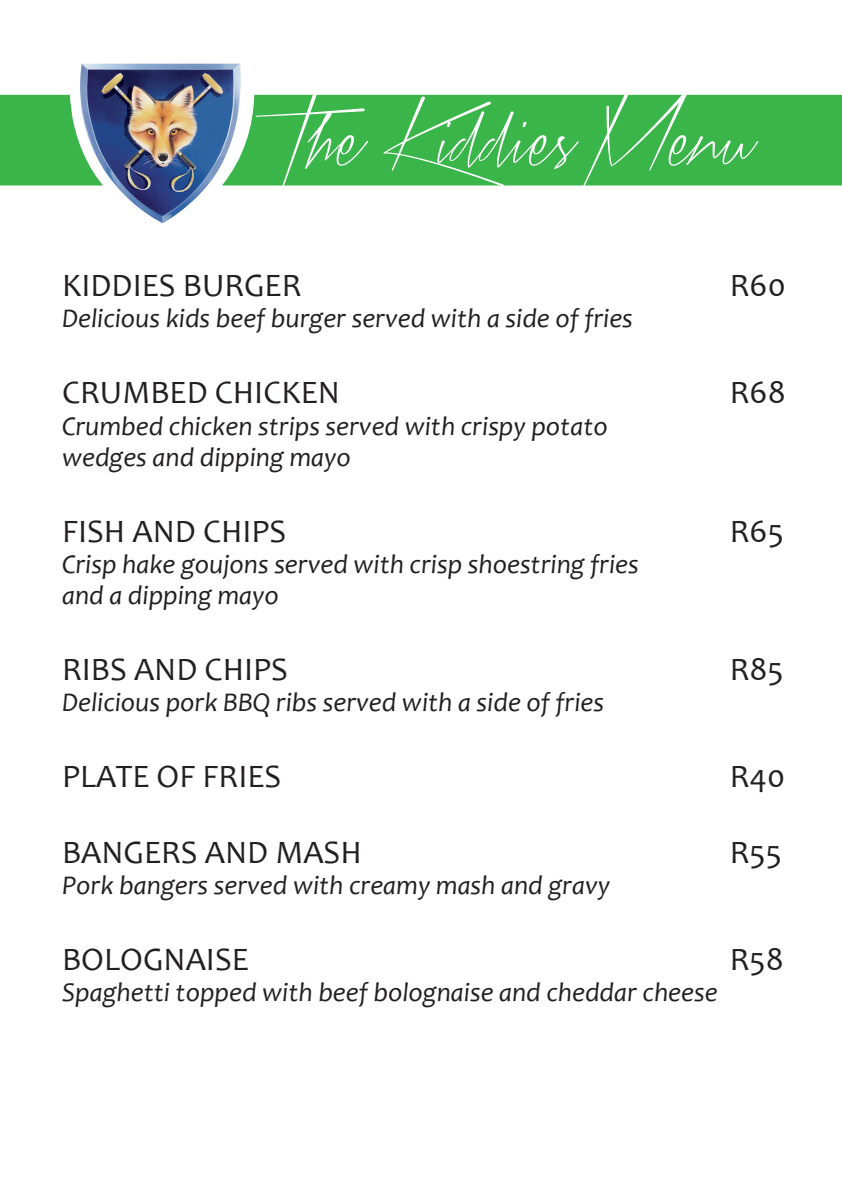
<style>
.page{position:relative;width:842px;height:1191px;background:#fff}
.page>*{position:absolute;margin:0;border:0;box-sizing:border-box;transform-origin:0 0}
.t1{font:58px "Xtreem Thin Demo";color:#fff;scale:1.31 1}
.t2{font:32.8px "Candara";color:#231f20}
.t3{font:italic 27.2px/31.4px "Candara";color:#231f20}
</style>
<div class="page">
<div style="left:0;top:95px;width:76px;height:90px;background:#3ab54a"></div>
<div style="left:243px;top:95px;width:599px;height:90px;background:#3ab54a"></div>
<img style="left:76px;top:63px;width:167px;height:160px">
<svg style="left:256px;top:94px;width:109px;height:92px;background:#45b954"></svg>
<h1 class="t1" style="left:308px;top:108px;width:344px">he KiddiesMenu</h1>
<p class="t2" style="left:62px;top:266px;width:241px">KIDDIES BURGER</p>
<p class="t2" style="left:730px;top:266px;width:57px">R60</p>
<p class="t3" style="left:62px;top:303px;width:572px">Delicious kids beef burger served with a side of fries</p>
<p class="t2" style="left:62px;top:373px;width:279px">CRUMBED CHICKEN</p>
<p class="t2" style="left:730px;top:373px;width:58px">R68</p>
<p class="t3" style="left:62px;top:410px;width:547px">Crumbed chicken strips served with crispy potato wedges and dipping mayo</p>
<p class="t2" style="left:62px;top:511px;width:226px">FISH AND CHIPS</p>
<p class="t2" style="left:730px;top:511px;width:56px">R65</p>
<p class="t3" style="left:62px;top:548px;width:578px">Crisp hake goujons served with crisp shoestring fries and a dipping mayo</p>
<p class="t2" style="left:62px;top:649px;width:227px">RIBS AND CHIPS</p>
<p class="t2" style="left:730px;top:649px;width:56px">R85</p>
<p class="t3" style="left:62px;top:687px;width:543px">Delicious pork BBQ ribs served with a side of fries</p>
<p class="t2" style="left:62px;top:756px;width:221px">PLATE OF FRIES</p>
<p class="t2" style="left:730px;top:756px;width:57px">R40</p>
<p class="t2" style="left:62px;top:832px;width:301px">BANGERS AND MASH</p>
<p class="t2" style="left:730px;top:832px;width:54px">R55</p>
<p class="t3" style="left:62px;top:869px;width:549px">Pork bangers served with creamy mash and gravy</p>
<p class="t2" style="left:62px;top:939px;width:188px">BOLOGNAISE</p>
<p class="t2" style="left:730px;top:939px;width:56px">R58</p>
<p class="t3" style="left:62px;top:976px;width:657px">Spaghetti topped with beef bolognaise and cheddar cheese</p>
</div>
